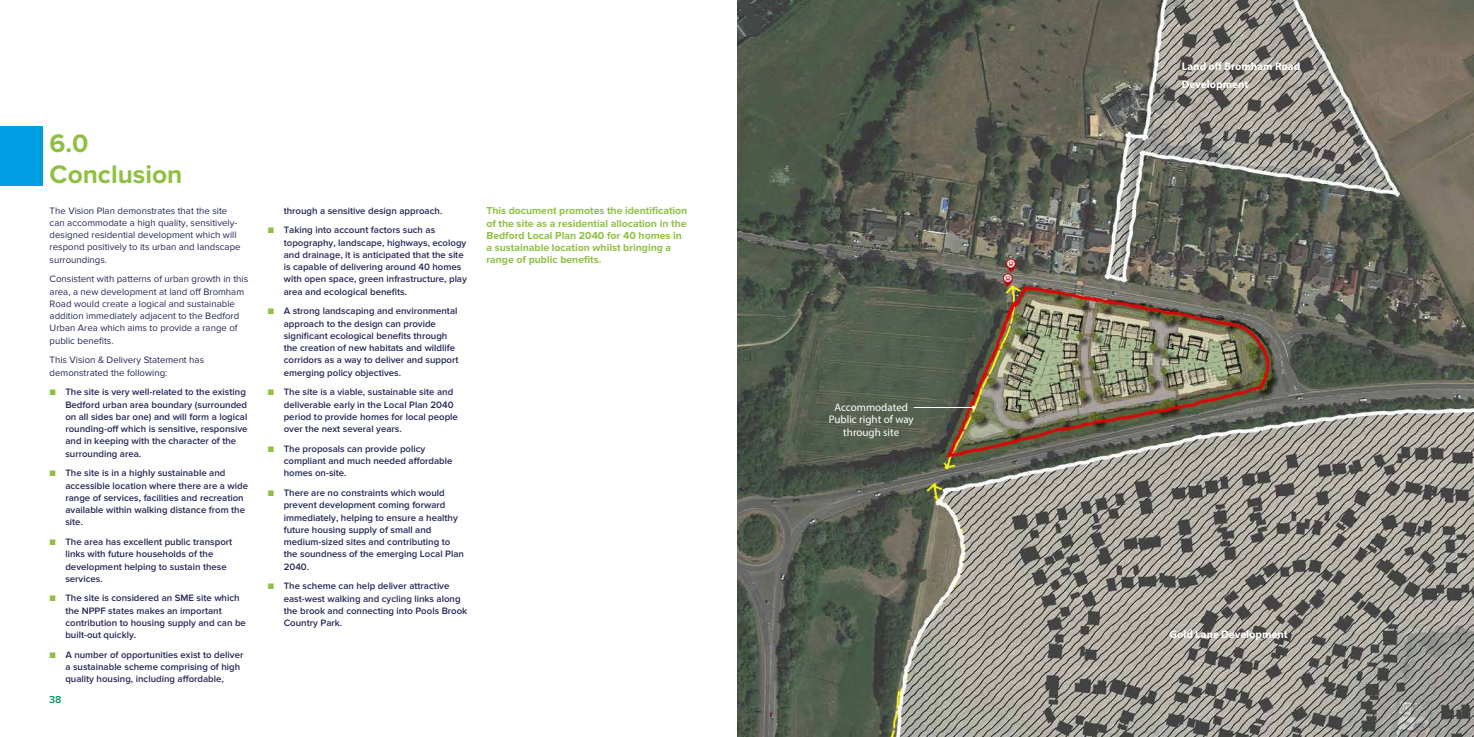
<style>
.page{position:relative;width:1474px;height:737px;background:#fff}
.page>*{position:absolute;margin:0;border:0;box-sizing:border-box;transform-origin:0 0}
.t1{font:700 26.25px/31.5px "Proxima Nova";color:#8fc043}
.t2{font:700 11.03px/18.4px "Myriad Pro";color:#fff}
.t3{font:11.03px/12.9px "Myriad Pro";color:#fff;text-align:center}
.t4{font:700 10.5px/12.2px "Proxima Nova";color:#8fc043}
.t5{font:600 10.5px "Proxima Nova";color:#008b5e}
.t6{font:600 9.62px/12.2px "Proxima Nova";color:#252757}
.t7{font:9.62px/12.2px "Proxima Nova";color:#252757}
.s1{color:#8fc043}
</style>
<div class="page">
<div style="left:0;top:126px;width:42px;height:60px;background:#009fe3"></div>
<img style="left:737px;top:0;width:736px;height:737px">
<hr style="left:914px;top:407px;width:59px;height:1px;background:#fff">
<svg style="left:971px;top:405px;width:4px;height:4px"></svg>
<h1 class="t1" style="left:50px;top:128px;width:134px">6.0<br>Conclusion</h1>
<p class="t7" style="left:50px;top:204px;width:192px">The Vision Plan demonstrates that the site can accommodate a high quality, sensitively&shy;designed residential development which will respond positively to its urban and landscape surroundings.</p>
<p class="t7" style="left:50px;top:273px;width:200px">Consistent with patterns of urban growth in this area, a new development at land off Bromham Road would create a logical and sustainable addition immediately adjacent to the Bedford Urban Area which aims to provide a range of public benefits.</p>
<p class="t7" style="left:50px;top:354px;width:156px">This Vision &amp; Delivery Statement has demonstrated the following:</p>
<p class="t6" style="left:65px;top:386px;width:184px;text-indent:-16px"><span class="s1">■</span> The site is very well-related to the existing Bedford urban area boundary (surrounded on all sides bar one) and will form a logical rounding-off which is sensitive, responsive and in keeping with the character of the surrounding area.</p>
<p class="t6" style="left:65px;top:467px;width:184px;text-indent:-16px"><span class="s1">■</span> The site is in a highly sustainable and accessible location where there are a wide range of services, facilities and recreation available within walking distance from the site.</p>
<p class="t6" style="left:65px;top:536px;width:168px;text-indent:-16px"><span class="s1">■</span> The area has excellent public transport links with future households of the development helping to sustain these services.</p>
<p class="t6" style="left:65px;top:592px;width:182px;text-indent:-16px"><span class="s1">■</span> The site is considered an SME site which the NPPF states makes an important contribution to housing supply and can be built-out quickly.</p>
<p class="t6" style="left:65px;top:648px;width:179px;text-indent:-16px"><span class="s1">■</span> A number of opportunities exist to deliver a sustainable scheme comprising of high quality housing, including affordable,</p>
<p class="t5" style="left:49px;top:694px;width:14px">38</p>
<p class="t6" style="left:284px;top:204px;width:160px">through a sensitive design approach.</p>
<p class="t6" style="left:284px;top:224px;width:185px;text-indent:-16px"><span class="s1">■</span> Taking into account factors such as topography, landscape, highways, ecology and drainage, it is anticipated that the site is capable of delivering around 40 homes with open space, green infrastructure, play area and ecological benefits.</p>
<p class="t6" style="left:284px;top:305px;width:176px;text-indent:-16px"><span class="s1">■</span> A strong landscaping and environmental approach to the design can provide significant ecological benefits through the creation of new habitats and wildlife corridors as a way to deliver and support emerging policy objectives.</p>
<p class="t6" style="left:284px;top:386px;width:176px;text-indent:-16px"><span class="s1">■</span> The site is a viable, sustainable site and deliverable early in the Local Plan 2040 period to provide homes for local people over the next several years.</p>
<p class="t6" style="left:284px;top:442px;width:170px;text-indent:-16px"><span class="s1">■</span> The proposals can provide policy compliant and much needed affordable homes on-site.</p>
<p class="t6" style="left:284px;top:487px;width:182px;text-indent:-16px"><span class="s1">■</span> There are no constraints which would prevent development coming forward immediately, helping to ensure a healthy future housing supply of small and medium-sized sites and contributing to the soundness of the emerging Local Plan 2040.</p>
<p class="t6" style="left:284px;top:580px;width:185px;text-indent:-16px"><span class="s1">■</span> The scheme can help deliver attractive east-west walking and cycling links along the brook and connecting into Pools Brook Country Park.</p>
<p class="t4" style="left:486px;top:205px;width:202px">This document promotes the identification of the site as a residential allocation in the Bedford Local Plan 2040 for 40 homes in a sustainable location whilst bringing a range of public benefits.</p>
<p class="t3" style="left:828px;top:400px;width:87px">Accommodated<br>Public right of way through site</p>
<p class="t2" style="left:1181px;top:56px;width:120px">Land off Bromham Road<br>Development</p>
<p class="t2" style="left:1169px;top:624px;width:120px">Gold Lane Development</p>
</div>
